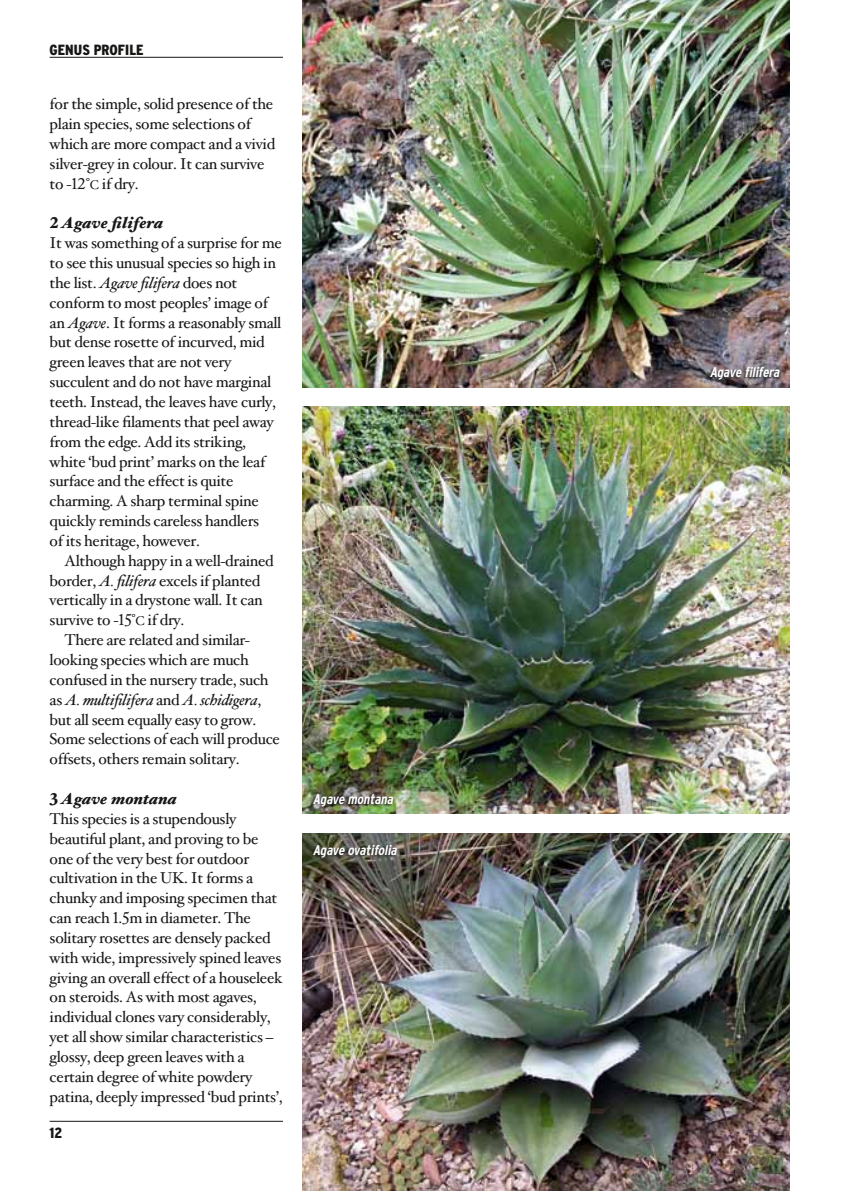
<style>
.page{position:relative;width:844px;height:1191px;background:#fff}
.page>*{position:absolute;margin:0;border:0;box-sizing:border-box;transform-origin:0 0}
.t1{font:15.75px/19.8px "Hoefler Text";letter-spacing:-.02em;color:#181716}
.t2{font:italic 15.75px "Hoefler Text";letter-spacing:-.02em;color:#181716}
.t3{font:900 condensed 14.7px "Interstate";color:#181716}
.t4{font:italic 700 condensed 14px "Interstate";color:#fff}
.s1{font-family:"Hoefler Text Roman SC800";font-size:12.6px}
.s2{font-weight:900}
.s3{font-weight:900;font-style:italic}
.s4{font-style:italic}
.s5{font-style:normal}
</style>
<div class="page">
<hr style="left:50px;top:57px;width:233px;height:1px;background:#181716">
<hr style="left:50px;top:1121px;width:233px;height:1px;background:#181716">
<img style="left:303px;top:0;width:486px;height:387px">
<img style="left:303px;top:407px;width:486px;height:407px">
<img style="left:303px;top:833px;width:486px;height:358px">
<div style="left:309px;top:793px;width:85px;height:17px;background:#181716;opacity:.75"></div>
<div style="left:309px;top:843px;width:88px;height:18px;background:#181716;opacity:.75"></div>
<div style="left:705px;top:366px;width:75px;height:18px;background:#181716;opacity:.75"></div>
<p class="t3" style="left:50px;top:42px;width:95px">GENUS PROFILE</p>
<p class="t1" style="left:50px;top:94px;width:227px">for the simple, solid presence of the plain species, some selections of which are more compact and a vivid silver-grey in colour. It can survive to -12°<span class="s1">c</span> if dry.</p>
<p class="t1" style="left:50px;top:214px;width:234px"><span class="s2">2</span> <span class="s3">Agave filifera<br></span>It was something of a surprise for me to see this unusual species so high in the list. <span class="s4">Agave filifera</span> does not conform to most peoples’ image of an <span class="s4">Agave</span>. It forms a reasonably small but dense rosette of incurved, mid green leaves that are not very succulent and do not have marginal teeth. Instead, the leaves have curly, thread-like filaments that peel away from the edge. Add its striking, white ‘bud print’ marks on the leaf surface and the effect is quite charming. A sharp terminal spine quickly reminds careless handlers<br>of its heritage, however.</p>
<p class="t1" style="left:64px;top:551px;width:211px">Although happy in a well-drained</p>
<p class="t1" style="left:50px;top:571px;width:212px">border, <span class="s4">A. filifera</span> excels if planted</p>
<p class="t1" style="left:50px;top:591px;width:215px">vertically in a drystone wall. It can</p>
<p class="t1" style="left:50px;top:610px;width:136px">survive to -15°<span class="s1">c</span> if dry.</p>
<p class="t1" style="left:64px;top:630px;width:187px">There are related and similar-</p>
<p class="t1" style="left:50px;top:650px;width:201px">looking species which are much</p>
<p class="t1" style="left:50px;top:670px;width:220px">confused in the nursery trade, such</p>
<p class="t2" style="left:50px;top:690px;width:213px"><span class="s5">as</span> A. multifilifera <span class="s5">and</span> A. schidigera<span class="s5">,</span></p>
<p class="t1" style="left:50px;top:710px;width:208px">but all seem equally easy to grow.</p>
<p class="t1" style="left:50px;top:729px;width:232px">Some selections of each will produce</p>
<p class="t1" style="left:50px;top:749px;width:191px">offsets, others remain solitary.</p>
<p class="t1" style="left:50px;top:789px;width:234px"><span class="s2">3</span> <span class="s3">Agave montana<br></span>This species is a stupendously beautiful plant, and proving to be one of the very best for outdoor cultivation in the UK. It forms a chunky and imposing specimen that can reach 1.5m in diameter. The solitary rosettes are densely packed with wide, impressively spined leaves giving an overall effect of a houseleek on steroids. As with most agaves, individual clones vary considerably, yet all show similar characteristics – glossy, deep green leaves with a certain degree of white powdery patina, deeply impressed ‘bud prints’,</p>
<p class="t4" style="left:313px;top:791px;width:84px">Agave montana</p>
<p class="t4" style="left:313px;top:842px;width:88px">Agave ovatifolia</p>
<p class="t3" style="left:50px;top:1125px;width:14px">12</p>
<p class="t4" style="left:709px;top:364px;width:74px">Agave filifera</p>
</div>
